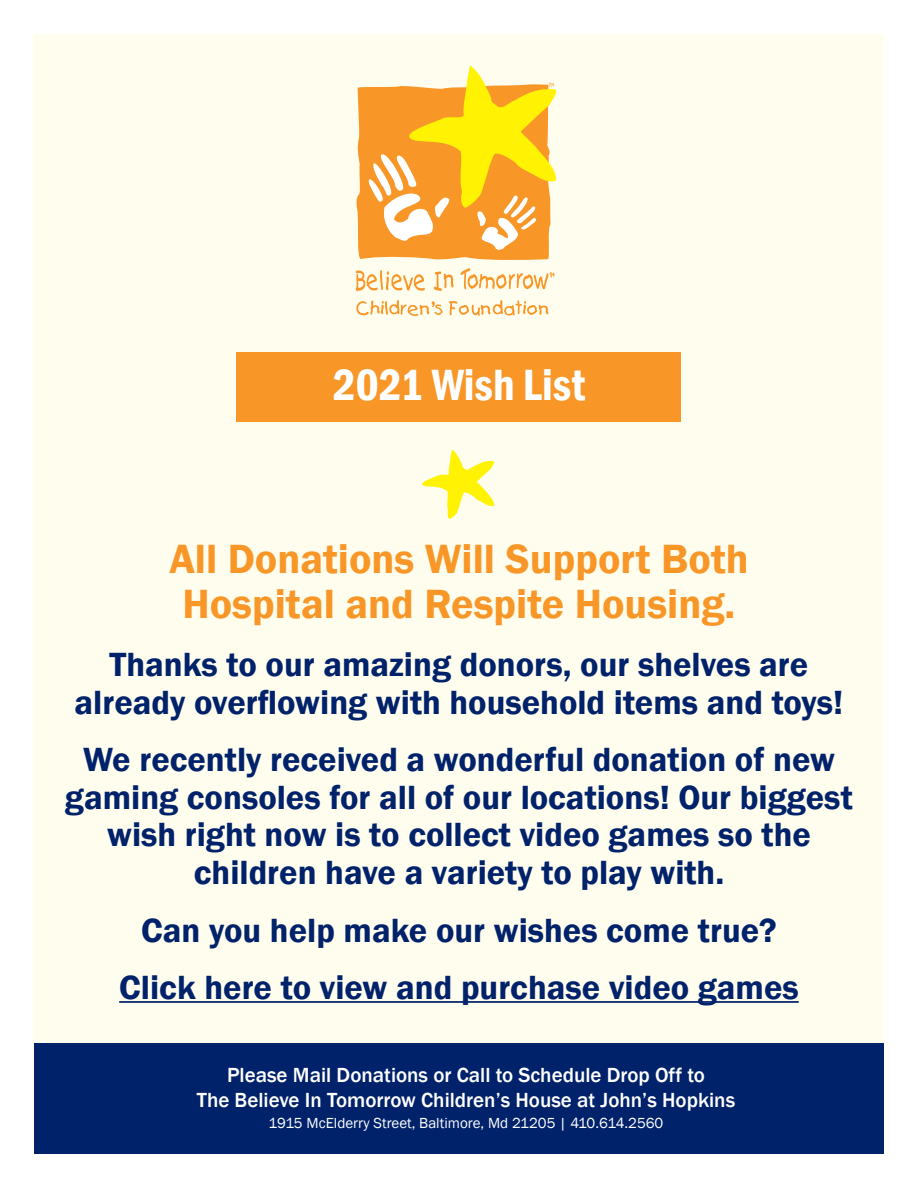
<style>
.page{position:relative;width:918px;height:1188px;background:#fff}
.page>*{position:absolute;margin:0;border:0;box-sizing:border-box;transform-origin:0 0}
.t1{font:600 condensed 45px "Franklin Gothic";color:#fff}
.t2{font:600 42px/45px "Franklin Gothic";color:#f89728;text-align:center}
.t3{font:600 34.5px/37.5px "Franklin Gothic";color:#00226a;text-align:center}
.t4{font:500 21px/25.2px "Franklin Gothic";color:#fff;text-align:center}
.t5{font:15px "Franklin Gothic";color:#fff}
</style>
<div class="page">
<div style="left:34px;top:34px;width:850px;height:1113px;background:#fffded"></div>
<div style="left:237px;top:352px;width:444px;height:70px;background:#f89728"></div>
<hr style="left:119px;top:1001px;width:680px;height:2px;background:#00226a">
<div style="left:34px;top:1043px;width:850px;height:111px;background:#00226a"></div>
<svg style="left:434px;top:272px;width:20px;height:19px"></svg>
<svg style="left:356px;top:270px;width:69px;height:21px"></svg>
<svg style="left:461px;top:268px;width:93px;height:21px"></svg>
<svg style="left:356px;top:300px;width:87px;height:16px"></svg>
<svg style="left:449px;top:300px;width:99px;height:16px"></svg>
<svg style="left:356px;top:66px;width:200px;height:194px;background:#fbc150"></svg>
<svg style="left:422px;top:449px;width:72px;height:70px"></svg>
<h1 class="t1" style="left:333px;top:355px;width:254px">2021 Wish List</h1>
<p class="t2" style="left:169px;top:537px;width:581px">All Donations Will Support Both<br>Hospital and Respite Housing.</p>
<p class="t3" style="left:75px;top:646px;width:770px">Thanks to our amazing donors, our shelves are already overflowing with household items and toys!</p>
<p class="t3" style="left:65px;top:742px;width:790px">We recently received a wonderful donation of new gaming consoles for all of our locations! Our biggest wish right now is to collect video games so the children have a variety to play with.</p>
<p class="t3" style="left:119px;top:902px;width:681px;line-height:57.8px">Can you help make our wishes come true?<br>Click here to view and purchase video games</p>
<p class="t4" style="left:197px;top:1062px;width:540px">Please Mail Donations or Call to Schedule Drop Off to<br>The Believe In Tomorrow Children’s House at John’s Hopkins</p>
<p class="t5" style="left:269px;top:1114px;width:396px">1915 McElderry Street, Baltimore, Md 21205 | 410.614.2560</p>
</div>
